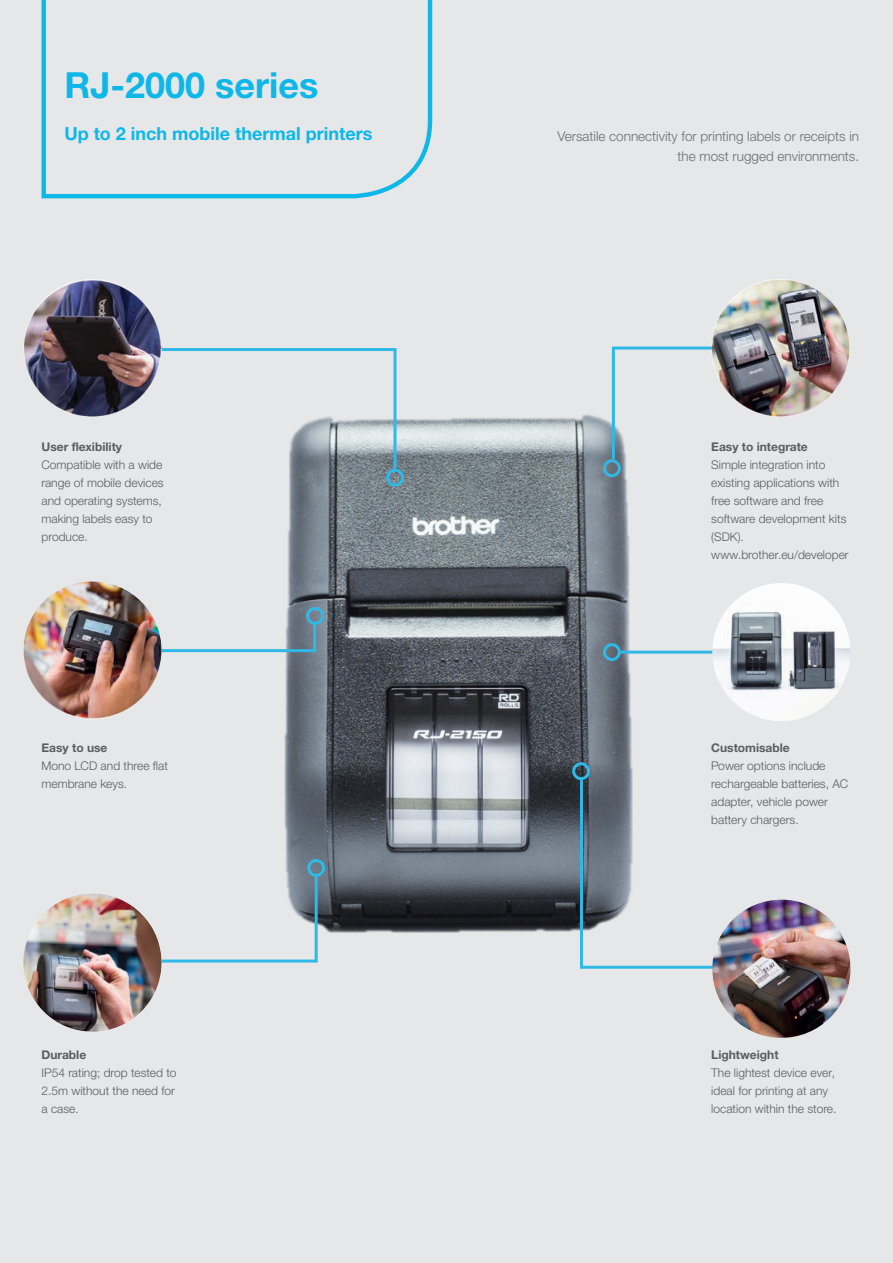
<style>
.page{position:relative;width:893px;height:1263px;background:#e6e7e9}
.page>*{position:absolute;margin:0;border:0;box-sizing:border-box;transform-origin:0 0}
.t1{font:700 36px "Helvetica Neue LTW1 G";color:#0db7e8}
.Bullets{font:700 18px "Helvetica Neue LTW1 G";color:#0db7e8}
.Bullets-2{font:300 13.5px/19.5px "Helvetica Neue LTW1 G";color:#6c6d70;text-align:right}
.t2{font:300 12px/18px "Helvetica Neue LTW1 G";color:#5c5c5f}
.t3{font:700 12px "Helvetica Neue LTW1 G";color:#5c5c5f}
</style>
<div class="page">
<img style="left:284px;top:415px;width:349px;height:517px">
<div style="left:386px;top:469px;width:18px;height:17px;border:3px solid #30b8e7;border-radius:50%"></div>
<svg style="left:162px;top:348px;width:236px;height:124px"></svg>
<svg style="left:162px;top:621px;width:156px;height:33px"></svg>
<svg style="left:162px;top:874px;width:157px;height:89px"></svg>
<svg style="left:610px;top:346px;width:101px;height:116px"></svg>
<hr style="left:621px;top:651px;width:111px;height:3px;background:#30b8e7">
<svg style="left:578px;top:777px;width:141px;height:192px"></svg>
<div style="left:306px;top:607px;width:18px;height:18px;border:3px solid #30b8e7;border-radius:50%"></div>
<div style="left:603px;top:643px;width:18px;height:18px;border:3px solid #30b8e7;border-radius:50%"></div>
<div style="left:572px;top:762px;width:18px;height:18px;border:3px solid #30b8e7;border-radius:50%"></div>
<div style="left:603px;top:459px;width:18px;height:18px;border:3px solid #30b8e7;border-radius:50%"></div>
<div style="left:307px;top:859px;width:18px;height:18px;border:3px solid #30b8e7;border-radius:50%"></div>
<img style="left:23px;top:279px;width:139px;height:138px;border-radius:69px">
<img style="left:23px;top:581px;width:139px;height:139px;border-radius:69px">
<img style="left:23px;top:893px;width:139px;height:139px;border-radius:69px">
<img style="left:711px;top:279px;width:138px;height:138px;border-radius:69px">
<img style="left:712px;top:583px;width:138px;height:138px;border-radius:69px">
<img style="left:712px;top:900px;width:138px;height:138px;border-radius:69px">
<svg style="left:41px;top:0;width:392px;height:199px"></svg>
<p class="t1" style="left:64px;top:63px;width:256px">RJ-2000 series</p>
<p class="Bullets" style="left:64px;top:122px;width:310px">Up to 2 inch mobile thermal printers</p>
<p class="t3" style="left:42px;top:440px;width:82px">User flexibility</p>
<p class="t2" style="left:42px;top:456px;width:122px">Compatible with a wide</p>
<p class="t2" style="left:42px;top:474px;width:124px">range of mobile devices and operating systems, making labels easy to produce.</p>
<p class="t3" style="left:42px;top:740px;width:67px">Easy to use</p>
<p class="t2" style="left:42px;top:756px;width:128px">Mono LCD and three flat</p>
<p class="t2" style="left:42px;top:774px;width:87px">membrane keys.</p>
<p class="t3" style="left:42px;top:1047px;width:46px">Durable</p>
<p class="t2" style="left:42px;top:1064px;width:136px">IP54 rating; drop tested to<br>2.5m without the need for a case.</p>
<p class="Bullets-2" style="left:557px;top:126px;width:303px">Versatile connectivity for printing labels or receipts in the most rugged environments.</p>
<p class="t3" style="left:711px;top:439px;width:98px">Easy to integrate</p>
<p class="t2" style="left:711px;top:455px;width:137px">Simple integration into existing applications with free software and free software development kits (SDK .(</p>
<p class="t2" style="left:711px;top:545px;width:139px">www.brother.eu/developer</p>
<p class="t3" style="left:711px;top:740px;width:80px">Customisable</p>
<p class="t2" style="left:711px;top:757px;width:116px">Power options include</p>
<p class="t2" style="left:711px;top:775px;width:138px">rechargeable batteries, AC adapter, vehicle power battery chargers.</p>
<p class="t3" style="left:711px;top:1047px;width:69px">Lightweight</p>
<p class="t2" style="left:711px;top:1064px;width:127px">The lightest device ever, ideal for printing at any location within the store.</p>
</div>
